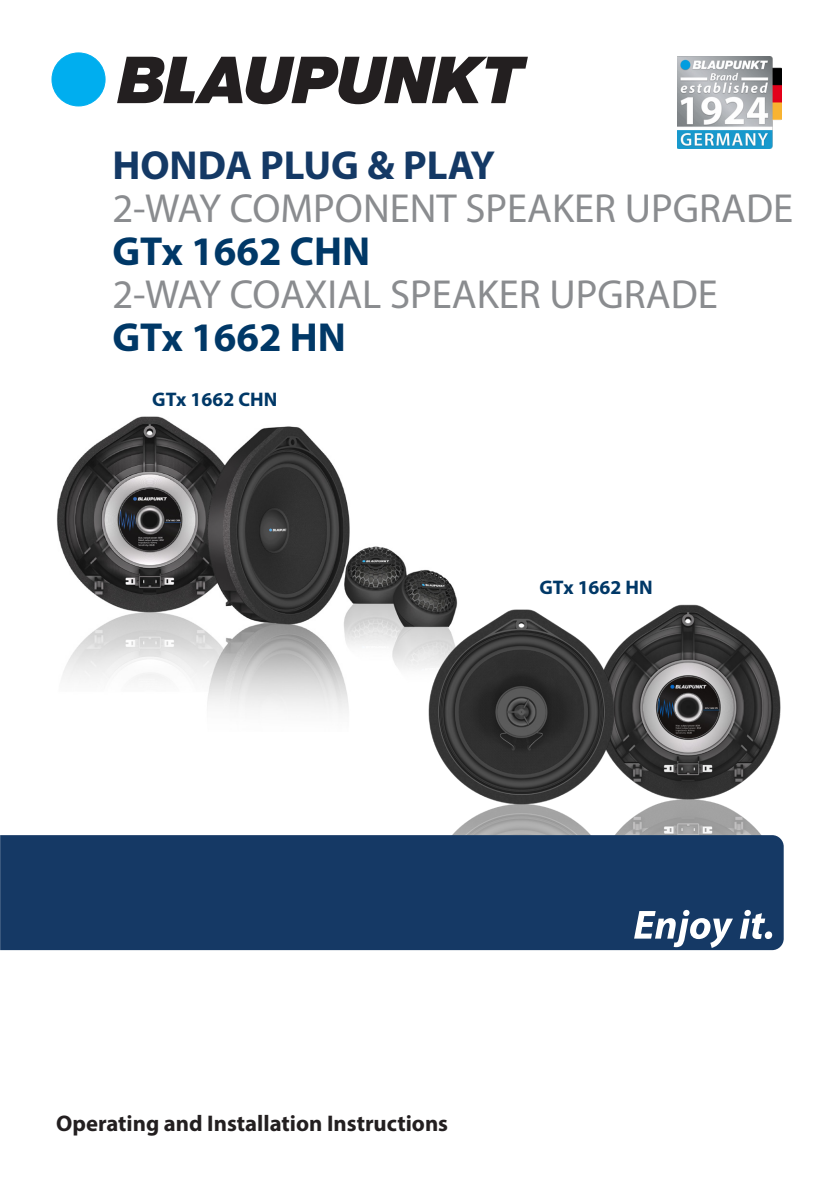
<style>
.page{position:relative;width:840px;height:1191px;background:#fff}
.page>*{position:absolute;margin:0;border:0;box-sizing:border-box;transform-origin:0 0}
.t1{font:40.6px "Myriad Pro";color:#8a8c8f}
.t2{font:700 40.6px "Myriad Pro";color:#003867}
.t3{font:700 40.6px "Myriad Pro";color:#143965}
.t4{font:700 22.6px "Myriad Pro";color:#231f20}
.t5{font:700 19.8px "Myriad Pro";color:#003867}
</style>
<div class="page">
<img style="left:57px;top:416px;width:401px;height:297px">
<img style="left:617px;top:604px;width:164px;height:231px">
<img style="left:425px;top:607px;width:192px;height:228px">
<div style="left:0;top:835px;width:783px;height:115px;background:#153965"></div>
<svg style="left:633px;top:910px;width:99px;height:38px"></svg>
<svg style="left:739px;top:910px;width:25px;height:29px"></svg>
<div style="left:764px;top:931px;width:7px;height:8px;background:#fff;border-radius:50%"></div>
<img style="left:677px;top:57px;width:103px;height:91px">
<div style="left:52px;top:53px;width:53px;height:53px;background:#00aeef;border-radius:50%"></div>
<div style="left:52px;top:53px;width:53px;height:53px;border:1px solid #00aeef;border-radius:50%"></div>
<svg style="left:117px;top:57px;width:410px;height:47px"></svg>
<p class="t3" style="left:112px;top:139px;width:384px">HONDA PLUG &amp; PLAY</p>
<p class="t1" style="left:112px;top:183px;width:682px">2-WAY COMPONENT SPEAKER UPGRADE</p>
<p class="t2" style="left:112px;top:225px;width:259px">GTx 1662 CHN</p>
<p class="t1" style="left:112px;top:270px;width:606px">2-WAY COAXIAL SPEAKER UPGRADE</p>
<p class="t2" style="left:112px;top:311px;width:235px">GTx 1662 HN</p>
<p class="t5" style="left:152px;top:387px;width:126px">GTx 1662 CHN</p>
<p class="t5" style="left:539px;top:574px;width:115px">GTx 1662 HN</p>
<p class="t4" style="left:56px;top:1108px;width:393px">Operating and Installation Instructions</p>
</div>
